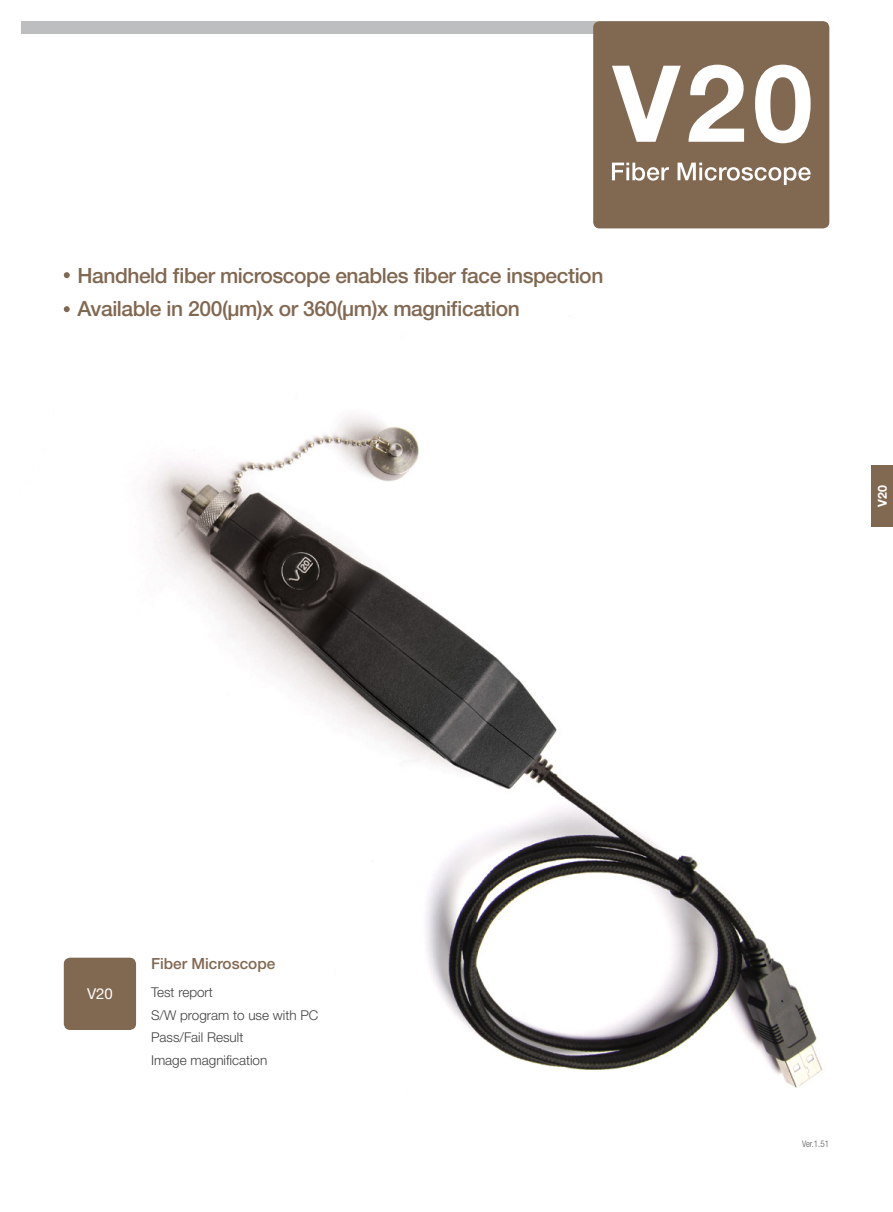
<style>
.page{position:relative;width:893px;height:1212px;background:#fff}
.page>*{position:absolute;margin:0;border:0;box-sizing:border-box;transform-origin:0 0}
.t1{font:500 21px/33px "Helvetica Neue LT Std";letter-spacing:-.02em;color:#816851}
.t2{font:500 15.3px "Helvetica Neue LT Std";color:#816851}
.t3{font:15px "Helvetica Neue LT Std";color:#fff}
.t4{font:300 13.5px/22.5px "Helvetica Neue LT Std";color:#414042}
.t5{font:700 12.3px "Helvetica Neue LT Std";color:#fff}
.t6{font:300 condensed 9.15px "Helvetica Neue LT Std";color:#58595b}
</style>
<div class="page">
<img style="left:63px;top:207px;width:830px;height:881px">
<div style="left:872px;top:465px;width:21px;height:61px;background:#816851"></div>
<div style="left:21px;top:21px;width:803px;height:13px;background:#bcbec0"></div>
<div style="left:64px;top:958px;width:72px;height:72px;background:#816851;border-radius:6px"></div>
<svg style="left:64px;top:272px;width:6px;height:6px"></svg>
<svg style="left:64px;top:306px;width:6px;height:6px"></svg>
<div style="left:593px;top:21px;width:236px;height:207px;background:#816851;border-radius:6px"></div>
<svg style="left:612px;top:163px;width:199px;height:22px"></svg>
<svg style="left:612px;top:65px;width:199px;height:78px"></svg>
<p class="t1" style="left:77px;top:259px;width:527px">Handheld fiber microscope enables fiber face inspection<br>Available in 200(μm)x or 360(μm)x magnification</p>
<p class="t3" style="left:87px;top:985px;width:27px">V20</p>
<p class="t2" style="left:151px;top:954px;width:126px">Fiber Microscope</p>
<p class="t4" style="left:151px;top:981px;width:169px">Test report<br>S/W program to use with PC<br>Pass/Fail Result<br>Image magnification</p>
<p class="t5" style="left:875px;top:506px;width:23px;rotate:-90deg">V20</p>
<p class="t6" style="left:802px;top:1138px;width:29px">Ver.1.51</p>
</div>
